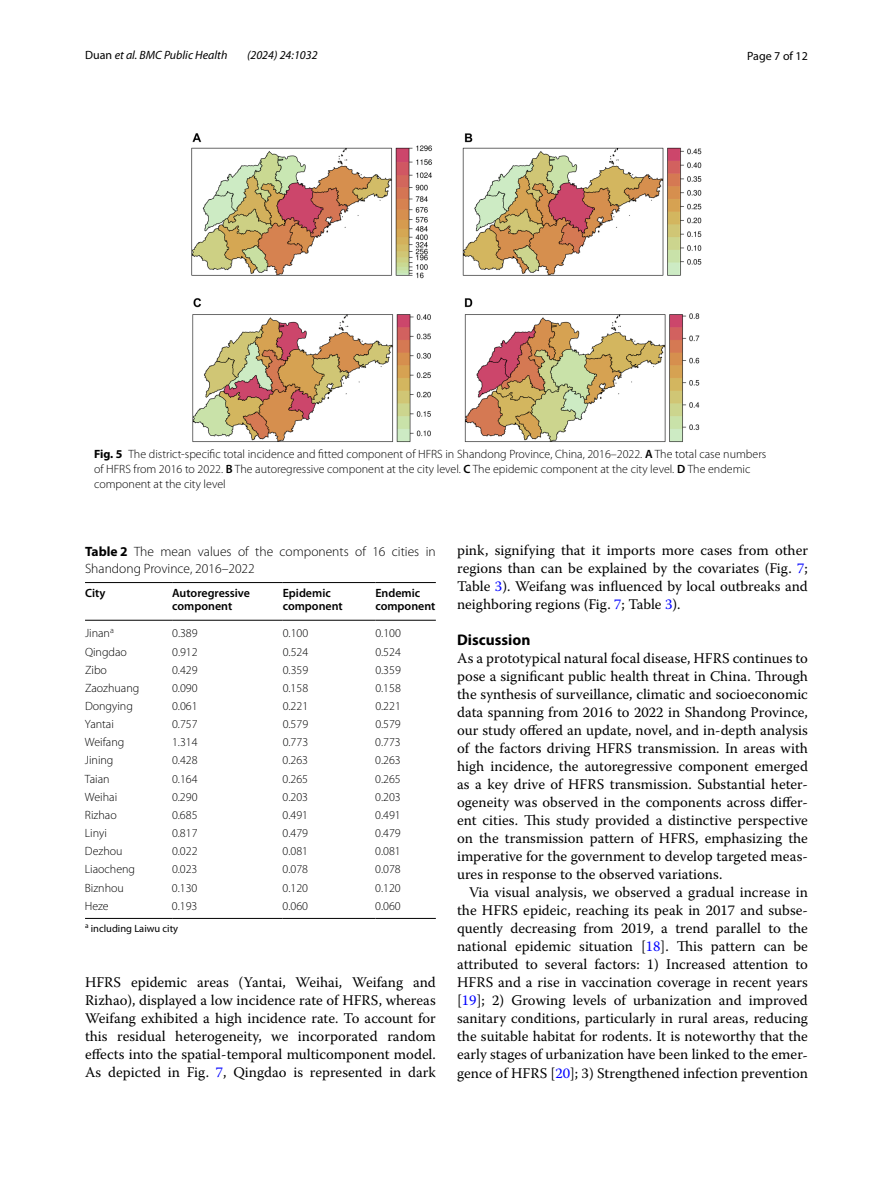
<style>
.page{position:relative;width:893px;height:1187px;background:#fff}
.page>*{position:absolute;margin:0;border:0;box-sizing:border-box;transform-origin:0 0}
.t1{font:700 15.45px "Myriad Pro";color:#000}
.t2{font:14.7px/18px "Warnock Pro";color:#000;text-align:justify}
.t3{font:300 13.5px/16.5px "Myriad Pro";color:#000}
.t4{font:300 12px/15px "Myriad Pro";color:#000}
.t5{font:600 12px/13.5px "Myriad Pro";color:#000}
.t6{font:italic 12px "Myriad Pro";color:#000}
.t7{font:12px "Myriad Pro";color:#000}
.t8{font:10.5px "Myriad Pro";color:#000}
.s1{font-style:normal}
.s2{font-weight:700}
.s3{font-weight:600}
.s4{color:#00f}
</style>
<div class="page">
<img style="left:191px;top:133px;width:511px;height:309px">
<hr style="left:85px;top:582px;width:87px;height:1px;background:#000">
<hr style="left:85px;top:620px;width:87px;height:1px;background:#000">
<hr style="left:172px;top:582px;width:111px;height:1px;background:#000">
<hr style="left:172px;top:620px;width:111px;height:1px;background:#000">
<hr style="left:283px;top:582px;width:92px;height:1px;background:#000">
<hr style="left:283px;top:620px;width:92px;height:1px;background:#000">
<hr style="left:375px;top:582px;width:61px;height:1px;background:#000">
<hr style="left:375px;top:620px;width:61px;height:1px;background:#000">
<hr style="left:85px;top:918px;width:87px;height:1px;background:#000">
<hr style="left:172px;top:918px;width:111px;height:1px;background:#000">
<hr style="left:283px;top:918px;width:92px;height:1px;background:#000">
<hr style="left:375px;top:918px;width:61px;height:1px;background:#000">
<p class="t6" style="left:85px;top:48px;width:144px"><span class="s1">Duan</span> et al. BMC Public Health</p>
<p class="t6" style="left:247px;top:48px;width:72px">(2024) 24:1032</p>
<p class="t7" style="left:747px;top:48px;width:62px">Page 7 of 12</p>
<p class="t4" style="left:94px;top:446px;width:674px"><span class="s2">Fig. 5</span> The district-specific total incidence and fitted component of HFRS in Shandong Province, China, 2016–2022. <span class="s3">A</span> The total case numbers of HFRS from 2016 to 2022. <span class="s3">B</span> The autoregressive component at the city level. <span class="s3">C</span> The epidemic component at the city level. <span class="s3">D</span> The endemic component at the city level</p>
<p class="t3" style="left:85px;top:543px;width:352px"><span class="s2">Table 2</span> The mean values of the components of 16 cities in<br>Shandong Province, 2016–2022</p>
<p class="t5" style="left:85px;top:586px;width:22px">City</p>
<p class="t5" style="left:172px;top:586px;width:79px">Autoregressive component</p>
<p class="t5" style="left:283px;top:586px;width:62px">Epidemic component</p>
<p class="t5" style="left:375px;top:586px;width:62px">Endemic component</p>
<p class="t4" style="left:85px;top:626px;width:30px">Jinan<sup>a</sup></p>
<p class="t4" style="left:172px;top:626px;width:27px">0.389</p>
<p class="t4" style="left:283px;top:626px;width:27px">0.100</p>
<p class="t4" style="left:375px;top:626px;width:27px">0.100</p>
<p class="t4" style="left:85px;top:644px;width:43px">Qingdao</p>
<p class="t4" style="left:172px;top:644px;width:27px">0.912</p>
<p class="t4" style="left:283px;top:644px;width:27px">0.524</p>
<p class="t4" style="left:375px;top:644px;width:27px">0.524</p>
<p class="t4" style="left:85px;top:662px;width:23px">Zibo</p>
<p class="t4" style="left:172px;top:662px;width:27px">0.429</p>
<p class="t4" style="left:283px;top:662px;width:27px">0.359</p>
<p class="t4" style="left:375px;top:662px;width:27px">0.359</p>
<p class="t4" style="left:85px;top:680px;width:56px">Zaozhuang</p>
<p class="t4" style="left:172px;top:680px;width:27px">0.090</p>
<p class="t4" style="left:283px;top:680px;width:27px">0.158</p>
<p class="t4" style="left:375px;top:680px;width:27px">0.158</p>
<p class="t4" style="left:85px;top:698px;width:49px">Dongying</p>
<p class="t4" style="left:172px;top:698px;width:27px">0.061</p>
<p class="t4" style="left:283px;top:698px;width:27px">0.221</p>
<p class="t4" style="left:375px;top:698px;width:27px">0.221</p>
<p class="t4" style="left:85px;top:716px;width:30px">Yantai</p>
<p class="t4" style="left:172px;top:716px;width:27px">0.757</p>
<p class="t4" style="left:283px;top:716px;width:27px">0.579</p>
<p class="t4" style="left:375px;top:716px;width:27px">0.579</p>
<p class="t4" style="left:85px;top:735px;width:41px">Weifang</p>
<p class="t4" style="left:172px;top:735px;width:27px">1.314</p>
<p class="t4" style="left:283px;top:735px;width:27px">0.773</p>
<p class="t4" style="left:375px;top:735px;width:27px">0.773</p>
<p class="t4" style="left:85px;top:753px;width:30px">Jining</p>
<p class="t4" style="left:172px;top:753px;width:27px">0.428</p>
<p class="t4" style="left:283px;top:753px;width:27px">0.263</p>
<p class="t4" style="left:375px;top:753px;width:27px">0.263</p>
<p class="t4" style="left:85px;top:771px;width:26px">Taian</p>
<p class="t4" style="left:172px;top:771px;width:27px">0.164</p>
<p class="t4" style="left:283px;top:771px;width:27px">0.265</p>
<p class="t4" style="left:375px;top:771px;width:27px">0.265</p>
<p class="t4" style="left:85px;top:789px;width:34px">Weihai</p>
<p class="t4" style="left:172px;top:789px;width:27px">0.290</p>
<p class="t4" style="left:283px;top:789px;width:27px">0.203</p>
<p class="t4" style="left:375px;top:789px;width:27px">0.203</p>
<p class="t4" style="left:85px;top:807px;width:33px">Rizhao</p>
<p class="t4" style="left:172px;top:807px;width:27px">0.685</p>
<p class="t4" style="left:283px;top:807px;width:27px">0.491</p>
<p class="t4" style="left:375px;top:807px;width:27px">0.491</p>
<p class="t4" style="left:85px;top:825px;width:23px">Linyi</p>
<p class="t4" style="left:172px;top:825px;width:27px">0.817</p>
<p class="t4" style="left:283px;top:825px;width:27px">0.479</p>
<p class="t4" style="left:375px;top:825px;width:27px">0.479</p>
<p class="t4" style="left:85px;top:843px;width:39px">Dezhou</p>
<p class="t4" style="left:172px;top:843px;width:27px">0.022</p>
<p class="t4" style="left:283px;top:843px;width:27px">0.081</p>
<p class="t4" style="left:375px;top:843px;width:27px">0.081</p>
<p class="t4" style="left:85px;top:862px;width:52px">Liaocheng</p>
<p class="t4" style="left:172px;top:862px;width:27px">0.023</p>
<p class="t4" style="left:283px;top:862px;width:27px">0.078</p>
<p class="t4" style="left:375px;top:862px;width:27px">0.078</p>
<p class="t4" style="left:85px;top:880px;width:41px">Biznhou</p>
<p class="t4" style="left:172px;top:880px;width:27px">0.130</p>
<p class="t4" style="left:283px;top:880px;width:27px">0.120</p>
<p class="t4" style="left:375px;top:880px;width:27px">0.120</p>
<p class="t4" style="left:85px;top:898px;width:25px">Heze</p>
<p class="t4" style="left:172px;top:898px;width:27px">0.193</p>
<p class="t4" style="left:283px;top:898px;width:27px">0.060</p>
<p class="t4" style="left:375px;top:898px;width:27px">0.060</p>
<p class="t8" style="left:85px;top:922px;width:95px"><sup>a</sup> including Laiwu city</p>
<p class="t2" style="left:85px;top:972px;width:352px">HFRS epidemic areas (Yantai, Weihai, Weifang and Rizhao), displayed a low incidence rate of HFRS, whereas Weifang exhibited a high incidence rate. To account for this residual heterogeneity, we incorporated random effects into the spatial-temporal multicomponent model.<br>As depicted in Fig. <span class="s4">7</span>, Qingdao is represented in dark</p>
<p class="t2" style="left:457px;top:541px;width:352px">pink, signifying that it imports more cases from other regions than can be explained by the covariates (Fig. <span class="s4">7</span>; Table <span class="s4">3</span>). Weifang was influenced by local outbreaks and neighboring regions (Fig. <span class="s4">7</span>; Table <span class="s4">3</span>).</p>
<p class="t1" style="left:457px;top:630px;width:75px">Discussion</p>
<p class="t2" style="left:457px;top:649px;width:352px">As a prototypical natural focal disease, HFRS continues to pose a significant public health threat in China. Through the synthesis of surveillance, climatic and socioeconomic data spanning from 2016 to 2022 in Shandong Province, our study offered an update, novel, and in-depth analysis of the factors driving HFRS transmission. In areas with high incidence, the autoregressive component emerged as a key drive of HFRS transmission. Substantial heter&shy;ogeneity was observed in the components across differ&shy;ent cities. This study provided a distinctive perspective on the transmission pattern of HFRS, emphasizing the imperative for the government to develop targeted meas&shy;ures in response to the observed variations.</p>
<p class="t2" style="left:457px;top:883px;width:352px;text-indent:12px">Via visual analysis, we observed a gradual increase in the HFRS epideic, reaching its peak in 2017 and subse&shy;quently decreasing from 2019, a trend parallel to the national epidemic situation [<span class="s4">18</span>]. This pattern can be attributed to several factors: 1) Increased attention to HFRS and a rise in vaccination coverage in recent years [<span class="s4">19</span>]; 2) Growing levels of urbanization and improved sanitary conditions, particularly in rural areas, reducing the suitable habitat for rodents. It is noteworthy that the early stages of urbanization have been linked to the emer&shy;gence of HFRS [<span class="s4">20</span>]; 3) Strengthened infection prevention</p>
</div>
